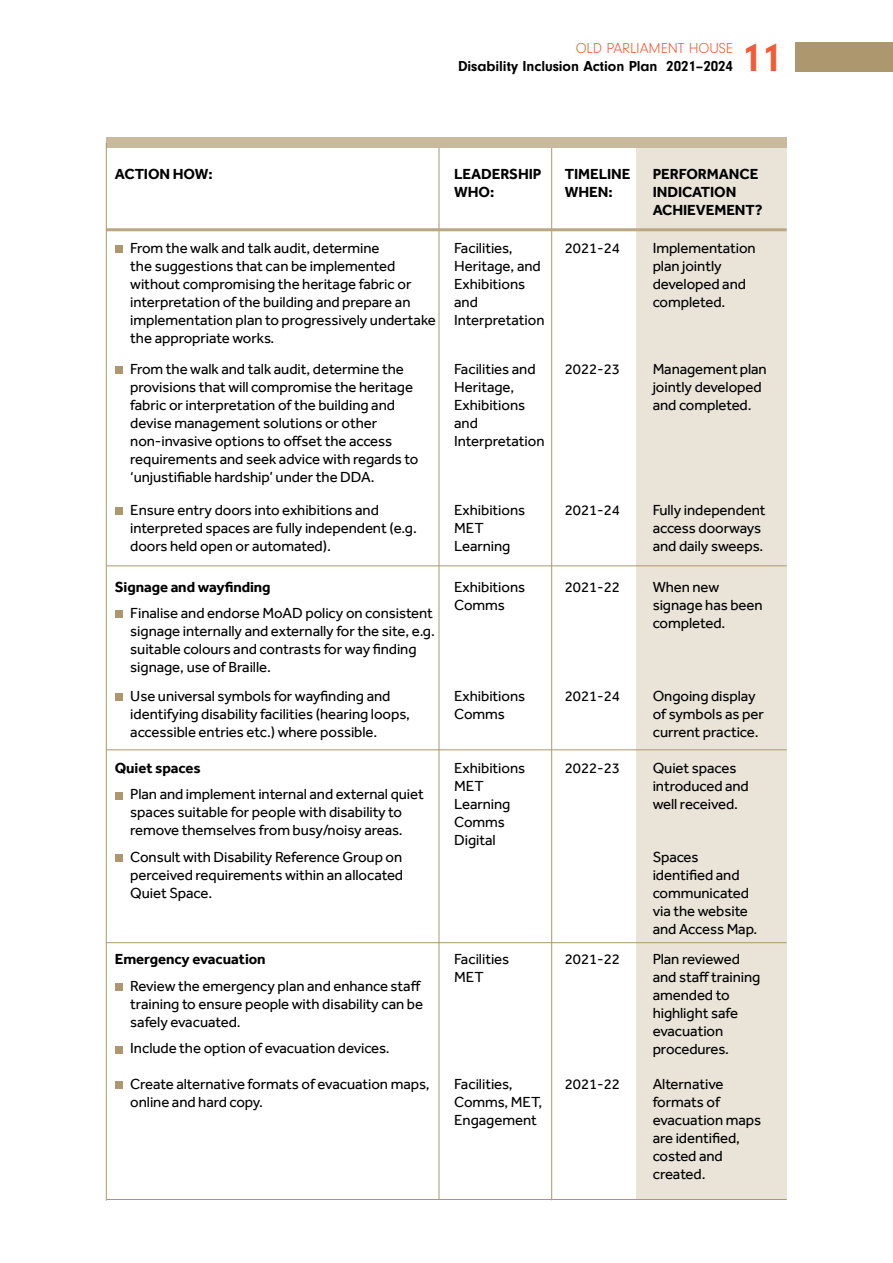
<style>
.page{position:relative;width:893px;height:1263px;background:#fff}
.page>*{position:absolute;margin:0;border:0;box-sizing:border-box;transform-origin:0 0}
.t1{font:700 40.5px "Neuzeit Gro";color:#f15b38}
.t2{font:15px/18px "Effra";letter-spacing:-.005em;color:#000}
.t3{font:700 15px/18px "Effra";letter-spacing:-.005em;color:#000}
.t4{font:700 15px "Neuzeit Gro";letter-spacing:-.005em;color:#000}
.t5{font:300 15px "Neuzeit Gro";letter-spacing:-.005em;color:#f15b38}
</style>
<div class="page">
<div style="left:795px;top:43px;width:98px;height:29px;background:#ad976e"></div>
<div style="left:636px;top:137px;width:151px;height:1062px;background:#e9e3d8"></div>
<hr style="left:439px;top:139px;width:1px;height:1060px;background:#ad976e">
<hr style="left:551px;top:139px;width:1px;height:1061px;background:#ad976e">
<div style="left:106px;top:137px;width:681px;height:11px;background:#c9ba9e"></div>
<div style="left:115px;top:245px;width:7px;height:8px;background:#ad976e"></div>
<div style="left:115px;top:367px;width:7px;height:7px;background:#ad976e"></div>
<div style="left:115px;top:507px;width:7px;height:8px;background:#ad976e"></div>
<div style="left:115px;top:610px;width:7px;height:8px;background:#ad976e"></div>
<div style="left:115px;top:693px;width:7px;height:8px;background:#ad976e"></div>
<div style="left:115px;top:792px;width:7px;height:7px;background:#ad976e"></div>
<div style="left:115px;top:854px;width:7px;height:8px;background:#ad976e"></div>
<div style="left:115px;top:983px;width:7px;height:8px;background:#ad976e"></div>
<div style="left:115px;top:1046px;width:7px;height:7px;background:#ad976e"></div>
<div style="left:115px;top:1081px;width:7px;height:8px;background:#ad976e"></div>
<hr style="left:106px;top:228px;width:681px;height:3px;background:#baa884">
<hr style="left:106px;top:565px;width:681px;height:1px;background:#ad976e">
<hr style="left:106px;top:749px;width:681px;height:1px;background:#ad976e">
<hr style="left:106px;top:942px;width:681px;height:1px;background:#ad976e">
<hr style="left:106px;top:1199px;width:681px;height:1px;background:#ad976e">
<hr style="left:106px;top:142px;width:1px;height:1058px;background:#ad976e">
<p class="t5" style="left:576px;top:40px;width:159px">OLD PARLIAMENT HOUSE</p>
<p class="t4" style="left:458px;top:57px;width:277px">Disability Inclusion Action Plan 2021–2024</p>
<h1 class="t1" style="left:741px;top:35px;width:42px">11</h1>
<p class="t3" style="left:115px;top:165px;width:99px">ACTION HOW:</p>
<p class="t3" style="left:454px;top:165px;width:89px">LEADERSHIP<br>WHO:</p>
<p class="t3" style="left:565px;top:165px;width:67px">TIMELINE<br>WHEN:</p>
<p class="t3" style="left:653px;top:165px;width:112px">PERFORMANCE<br>INDICATION<br>ACHIEVEMENT?</p>
<p class="t2" style="left:130px;top:239px;width:307px">From the walk and talk audit, determine<br>the suggestions that can be implemented without compromising the heritage fabric or interpretation of the building and prepare an implementation plan to progressively undertake the appropriate works.</p>
<p class="t2" style="left:454px;top:239px;width:92px">Facilities,<br>Heritage, and<br>Exhibitions and<br>Interpretation</p>
<p class="t2" style="left:565px;top:239px;width:57px">2021-24</p>
<p class="t2" style="left:653px;top:239px;width:105px">Implementation plan jointly developed and completed.</p>
<p class="t2" style="left:130px;top:360px;width:289px">From the walk and talk audit, determine the provisions that will compromise the heritage fabric or interpretation of the building and devise management solutions or other non-invasive options to offset the access requirements and seek advice with regards to ‘unjustifiable hardship’ under the DDA.</p>
<p class="t2" style="left:454px;top:360px;width:92px">Facilities and<br>Heritage,<br>Exhibitions and<br>Interpretation</p>
<p class="t2" style="left:565px;top:360px;width:57px">2022-23</p>
<p class="t2" style="left:653px;top:360px;width:116px">Management plan jointly developed and completed.</p>
<p class="t2" style="left:130px;top:501px;width:288px">Ensure entry doors into exhibitions and interpreted spaces are fully independent (e.g. doors held open or automated).</p>
<p class="t2" style="left:454px;top:501px;width:72px">Exhibitions<br>MET<br>Learning</p>
<p class="t2" style="left:565px;top:501px;width:57px">2021-24</p>
<p class="t2" style="left:653px;top:501px;width:114px">Fully independent access doorways and daily sweeps.</p>
<p class="t3" style="left:115px;top:577px;width:157px">Signage and wayfinding</p>
<p class="t2" style="left:130px;top:604px;width:306px">Finalise and endorse MoAD policy on consistent signage internally and externally for the site, e.g. suitable colours and contrasts for way finding signage, use of Braille.</p>
<p class="t2" style="left:454px;top:577px;width:72px">Exhibitions<br>Comms</p>
<p class="t2" style="left:565px;top:577px;width:57px">2021-22</p>
<p class="t2" style="left:653px;top:577px;width:111px">When new signage has been completed.</p>
<p class="t2" style="left:130px;top:686px;width:281px">Use universal symbols for wayfinding and identifying disability facilities (hearing loops, accessible entries etc.) where possible.</p>
<p class="t2" style="left:454px;top:686px;width:72px">Exhibitions<br>Comms</p>
<p class="t2" style="left:565px;top:686px;width:57px">2021-24</p>
<p class="t2" style="left:653px;top:686px;width:113px">Ongoing display of symbols as per current practice.</p>
<p class="t3" style="left:115px;top:759px;width:87px">Quiet spaces</p>
<p class="t2" style="left:130px;top:785px;width:295px">Plan and implement internal and external quiet spaces suitable for people with disability to remove themselves from busy/noisy areas.</p>
<p class="t2" style="left:130px;top:848px;width:274px;text-align:justify">Consult with Disability Reference Group on perceived requirements within an allocated Quiet Space.</p>
<p class="t2" style="left:454px;top:759px;width:72px">Exhibitions<br>MET<br>Learning<br>Comms<br>Digital</p>
<p class="t2" style="left:565px;top:759px;width:57px">2022-23</p>
<p class="t2" style="left:653px;top:759px;width:98px">Quiet spaces introduced and well received.</p>
<p class="t2" style="left:653px;top:848px;width:106px">Spaces identified and communicated via the website and Access Map.</p>
<p class="t3" style="left:115px;top:950px;width:152px">Emergency evacuation</p>
<p class="t2" style="left:130px;top:977px;width:294px;text-align:justify">Review the emergency plan and enhance staff training to ensure people with disability can be safely evacuated.</p>
<p class="t2" style="left:130px;top:1039px;width:261px">Include the option of evacuation devices.</p>
<p class="t2" style="left:454px;top:950px;width:57px">Facilities<br>MET</p>
<p class="t2" style="left:565px;top:950px;width:57px">2021-22</p>
<p class="t2" style="left:653px;top:950px;width:109px">Plan reviewed and staff training amended to highlight safe evacuation procedures.</p>
<p class="t2" style="left:130px;top:1074px;width:301px">Create alternative formats of evacuation maps, online and hard copy.</p>
<p class="t2" style="left:454px;top:1074px;width:90px">Facilities,<br>Comms, MET,<br>Engagement</p>
<p class="t2" style="left:565px;top:1074px;width:57px">2021-22</p>
<p class="t2" style="left:653px;top:1074px;width:110px">Alternative formats of evacuation maps are identified, costed and created.</p>
</div>
